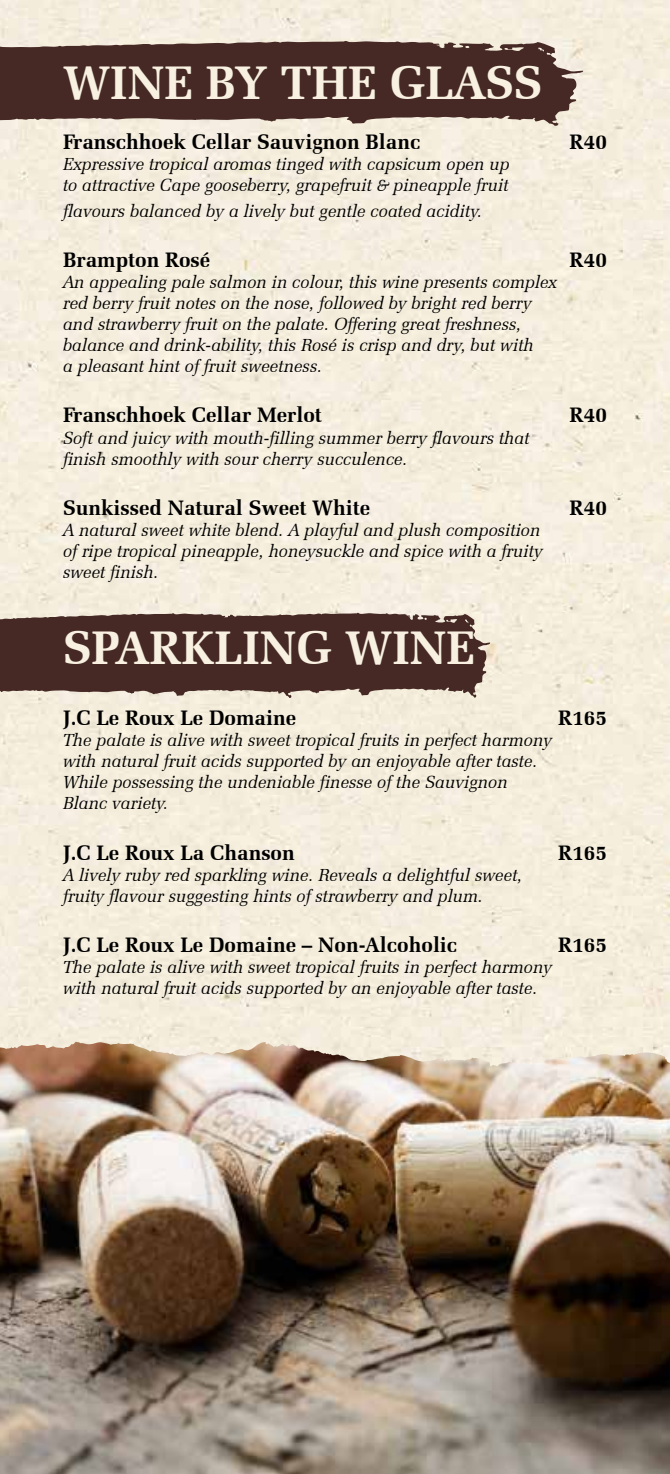
<style>
.page{position:relative;width:670px;height:1474px;background:#fff}
.page>*{position:absolute;margin:0;border:0;box-sizing:border-box;transform-origin:0 0}
.t1{font:700 47.25px "Zapf Elliptical 711 BT";color:#f8f1e1}
.t2{font:700 21px "Zapf Elliptical 711 BT";color:#000}
.t3{font:italic 17.5px/21px "Zapf Elliptical 711 BT";color:#000}
</style>
<div class="page">
<img style="left:0;top:0;width:670px;height:1041px">
<svg style="left:0;top:41px;width:583px;height:85px;background:#5f4540"></svg>
<svg style="left:0;top:612px;width:490px;height:86px;background:#5c423c"></svg>
<img style="left:0;top:1041px;width:670px;height:432px">
<h1 class="t1" style="left:63px;top:55px;width:481px">WINE BY THE GLASS</h1>
<p class="t2" style="left:63px;top:130px;width:359px">Franschhoek Cellar Sauvignon Blanc</p>
<p class="t2" style="left:569px;top:130px;width:39px">R40</p>
<p class="t3" style="left:63px;top:154px;width:448px">Expressive tropical aromas tinged with capsicum open up to attractive Cape gooseberry, grapefruit &amp; pineapple fruit</p>
<p class="t3" style="left:63px;top:200px;width:421px">flavours balanced by a lively but gentle coated acidity.</p>
<p class="t2" style="left:63px;top:247px;width:149px">Brampton Rosé</p>
<p class="t2" style="left:569px;top:247px;width:39px">R40</p>
<p class="t3" style="left:63px;top:271px;width:495px">An appealing pale salmon in colour, this wine presents complex red berry fruit notes on the nose, followed by bright red berry and strawberry fruit on the palate. Offering great freshness, balance and drink-ability, this Rosé is crisp and dry, but with<br>a pleasant hint of fruit sweetness.</p>
<p class="t2" style="left:63px;top:403px;width:260px">Franschhoek Cellar Merlot</p>
<p class="t2" style="left:569px;top:403px;width:39px">R40</p>
<p class="t3" style="left:63px;top:427px;width:468px">Soft and juicy with mouth-filling summer berry flavours that finish smoothly with sour cherry succulence.</p>
<p class="t2" style="left:63px;top:495px;width:309px">Sunkissed Natural Sweet White</p>
<p class="t2" style="left:569px;top:495px;width:39px">R40</p>
<p class="t3" style="left:63px;top:519px;width:481px">A natural sweet white blend. A playful and plush composition of ripe tropical pineapple, honeysuckle and spice with a fruity sweet finish.</p>
<h1 class="t1" style="left:63px;top:620px;width:413px">SPARKLING WINE</h1>
<p class="t2" style="left:63px;top:705px;width:235px">J.C Le Roux Le Domaine</p>
<p class="t2" style="left:558px;top:705px;width:50px">R165</p>
<p class="t3" style="left:63px;top:729px;width:490px">The palate is alive with sweet tropical fruits in perfect harmony with natural fruit acids supported by an enjoyable after taste.<br>While possessing the undeniable finesse of the Sauvignon Blanc variety.</p>
<p class="t2" style="left:63px;top:839px;width:233px">J.C Le Roux La Chanson</p>
<p class="t2" style="left:558px;top:839px;width:50px">R165</p>
<p class="t3" style="left:63px;top:864px;width:461px">A lively ruby red sparkling wine. Reveals a delightful sweet, fruity flavour suggesting hints of strawberry and plum.</p>
<p class="t2" style="left:63px;top:932px;width:396px">J.C Le Roux Le Domaine – Non-Alcoholic</p>
<p class="t2" style="left:558px;top:932px;width:50px">R165</p>
<p class="t3" style="left:63px;top:956px;width:490px">The palate is alive with sweet tropical fruits in perfect harmony with natural fruit acids supported by an enjoyable after taste.</p>
</div>
